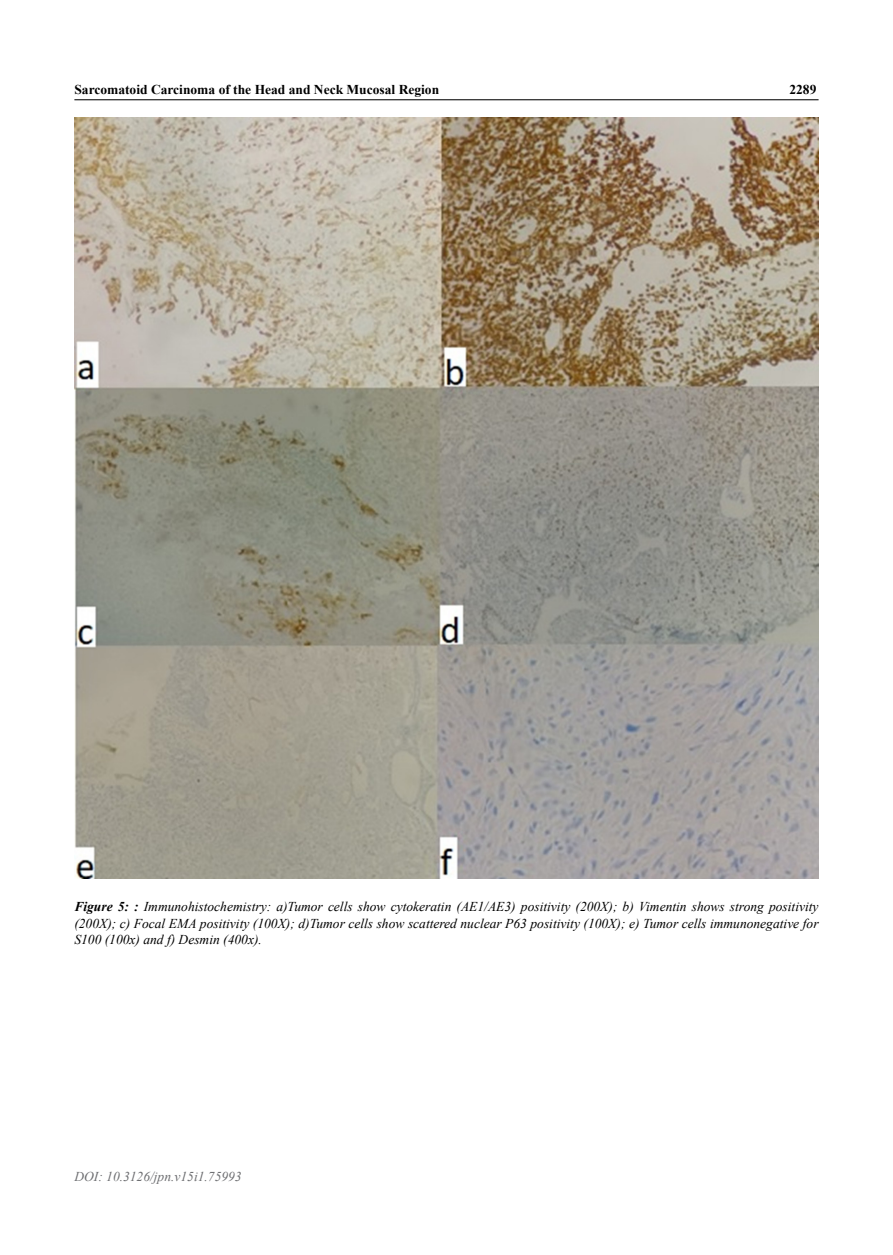
<style>
.page{position:relative;width:893px;height:1255px;background:#fff}
.page>*{position:absolute;margin:0;border:0;box-sizing:border-box;transform-origin:0 0}
.t1{font:italic 13.5px/16.2px "Times New Roman";color:#000;text-align:justify}
.t2{font:700 13.5px "Times New Roman";color:#000}
.t3{font:italic 13.5px "Times New Roman";color:#6d6e71}
.s1{font-weight:700}
</style>
<div class="page">
<hr style="left:74px;top:99px;width:745px;height:1px;background:#000">
<img style="left:75px;top:117px;width:743px;height:761px">
<p class="t2" style="left:74px;top:80px;width:366px">Sarcomatoid Carcinoma of the Head and Neck Mucosal Region</p>
<p class="t2" style="left:789px;top:80px;width:28px">2289</p>
<p class="t1" style="left:74px;top:898px;width:746px"><span class="s1">Figure 5: :</span> Immunohistochemistry: a)Tumor cells show cytokeratin (AE1/AE3) positivity (200X); b) Vimentin shows strong positivity (200X); c) Focal EMA positivity (100X); d)Tumor cells show scattered nuclear P63 positivity (100X); e) Tumor cells immunonegative for S100 (100x) and f) Desmin (400x).</p>
<p class="t3" style="left:74px;top:1167px;width:169px">DOI: 10.3126/jpn.v15i1.75993</p>
</div>
